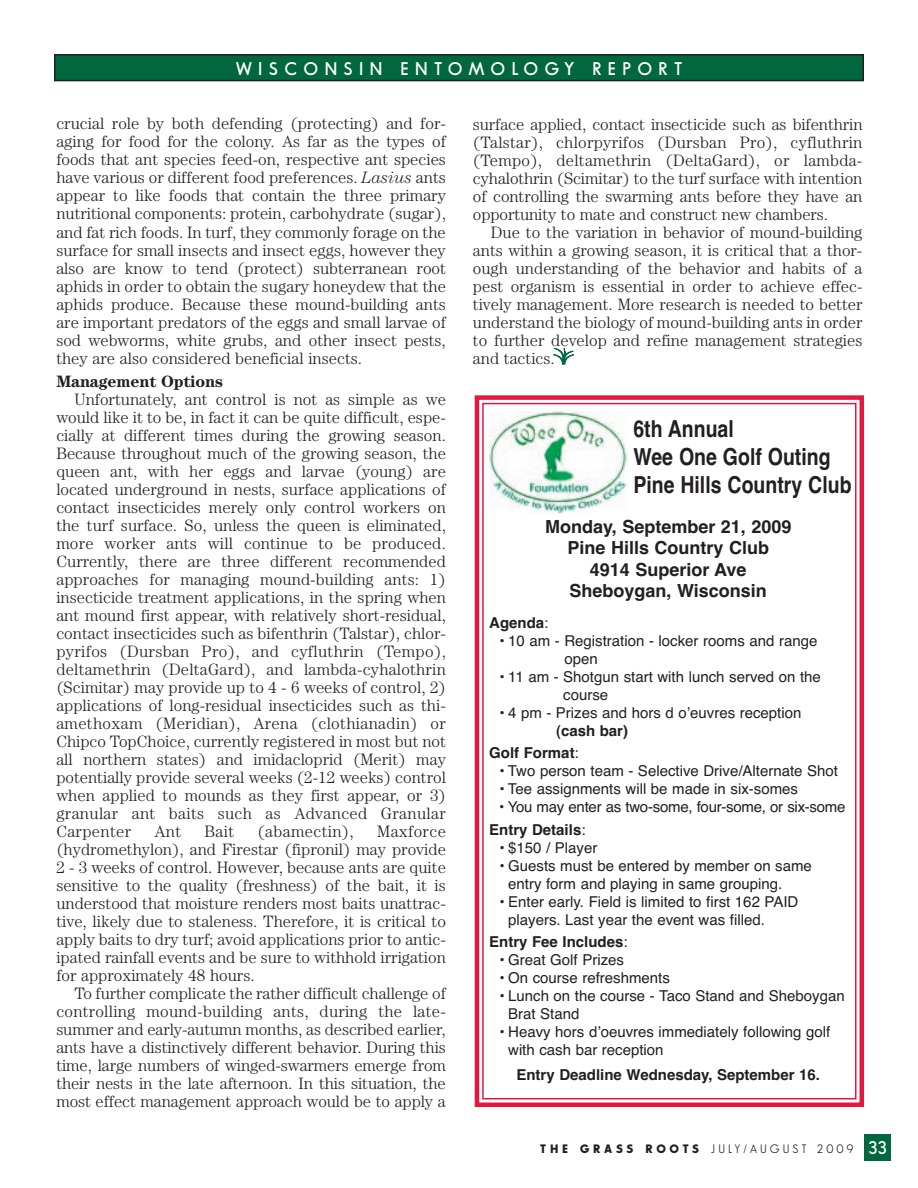
<style>
.page{position:relative;width:918px;height:1188px;background:#fff}
.page>*{position:absolute;margin:0;border:0;box-sizing:border-box;transform-origin:0 0}
.t1{font:700 23.4px/27.9px "Helvetica";color:#231f20;scale:.83 1}
.t2{font:700 18px/21.5px "Helvetica";color:#231f20;text-align:center}
.t3{font:600 18px "Sans Serif FLF";letter-spacing:.355em;color:#fff}
.t4{font:300 16.5px/18px "Century";color:#231f20;text-align:justify}
.t5{font:700 16.5px "Century";letter-spacing:-.01em;color:#231f20}
.t6{font:300 16.5px "Century";letter-spacing:.02em;color:#231f20}
.t7{font:15px/18px "Helvetica";color:#231f20}
.t8{font:700 15px/22.4px "Helvetica";color:#231f20}
.t9{font:12px "Sans Serif FLF";letter-spacing:.26em;color:#231f20}
.s1{font-style:italic}
.s2{font-weight:400}
.s3{font-weight:700}
.s4{font-weight:600;font-size:18px;color:#fff}
</style>
<div class="page">
<div style="left:55px;top:55px;width:808px;height:26px;background:#00673e"></div>
<div style="left:54px;top:54px;width:810px;height:27px;border:2px solid #231f20"></div>
<div style="left:864px;top:1134px;width:27px;height:27px;background:#00673e"></div>
<svg style="left:553px;top:348px;width:21px;height:16px"></svg>
<div style="left:475px;top:395px;width:389px;height:712px;border:4px solid #e4183e"></div>
<div style="left:482px;top:403px;width:374px;height:697px;border:2px solid #e4183e"></div>
<img style="left:490px;top:411px;width:138px;height:102px">
<p class="t3" style="left:236px;top:58px;width:448px">WISCONSIN ENTOMOLOGY REPORT</p>
<p class="t4" style="left:56px;top:116px;width:391px">crucial role by both defending (protecting) and for&shy;aging for food for the colony. As far as the types of foods that ant species feed-on, respective ant species have various or different food preferences. <span class="s1">Lasius</span> ants appear to like foods that contain the three primary nutritional components: protein, carbohydrate (sugar), and fat rich foods. In turf, they commonly forage on the surface for small insects and insect eggs, however they also are know to tend (protect) subterranean root aphids in order to obtain the sugary honeydew that the aphids produce. Because these mound-building ants are important predators of the eggs and small larvae of sod webworms, white grubs, and other insect pests, they are also considered beneficial insects.</p>
<p class="t5" style="left:56px;top:376px;width:168px">Management Options</p>
<p class="t4" style="left:56px;top:392px;width:391px;text-indent:18px">Unfortunately, ant control is not as simple as we would like it to be, in fact it can be quite difficult, espe&shy;cially at different times during the growing season.<br>Because throughout much of the growing season, the queen ant, with her eggs and larvae (young) are located underground in nests, surface applications of contact insecticides merely only control workers on the turf surface. So, unless the queen is eliminated, more worker ants will continue to be produced.<br>Currently, there are three different recommended approaches for managing mound-building ants: 1) insecticide treatment applications, in the spring when ant mound first appear, with relatively short-residual, contact insecticides such as bifenthrin (Talstar), chlor&shy;pyrifos (Dursban Pro), and cyfluthrin (Tempo), deltamethrin (DeltaGard), and lambda-cyhalothrin (Scimitar) may provide up to 4 - 6 weeks of control, 2) applications of long-residual insecticides such as thi&shy;amethoxam (Meridian), Arena (clothianadin) or Chipco TopChoice, currently registered in most but not all northern states) and imidacloprid (Merit) may potentially provide several weeks (2-12 weeks) control when applied to mounds as they first appear, or 3) granular ant baits such as Advanced Granular Carpenter</p>
<p class="t4" style="left:155px;top:824px;width:28px">Ant</p>
<p class="t4" style="left:205px;top:824px;width:31px">Bait</p>
<p class="t6" style="left:258px;top:826px;width:98px">(abamectin),</p>
<p class="t4" style="left:56px;top:824px;width:391px;text-indent:321px">Maxforce (hydromethylon), and Firestar (fipronil) may provide 2 - 3 weeks of control. However, because ants are quite sensitive to the quality (freshness) of the bait, it is understood that moisture renders most baits unattrac&shy;tive, likely due to staleness. Therefore, it is critical to apply baits to dry turf; avoid applications prior to antic&shy;ipated rainfall events and be sure to withhold irrigation for approximately 48 hours.</p>
<p class="t4" style="left:56px;top:986px;width:391px;text-indent:18px">To further complicate the rather difficult challenge of controlling mound-building ants, during the late&shy;summer and early-autumn months, as described earlier, ants have a distinctively different behavior. During this time, large numbers of winged-swarmers emerge from their nests in the late afternoon. In this situation, the most effect management approach would be to apply a</p>
<p class="t4" style="left:473px;top:116px;width:391px">surface applied, contact insecticide such as bifenthrin (Talstar), chlorpyrifos (Dursban Pro), cyfluthrin (Tempo), deltamethrin (DeltaGard), or lambda&shy;cyhalothrin (Scimitar) to the turf surface with intention of controlling the swarming ants before they have an opportunity to mate and construct new chambers.</p>
<p class="t4" style="left:473px;top:224px;width:391px;text-indent:18px">Due to the variation in behavior of mound-building ants within a growing season, it is critical that a thor&shy;ough understanding of the behavior and habits of a pest organism is essential in order to achieve effec&shy;tively management. More research is needed to better understand the biology of mound-building ants in order to further develop and refine management strategies and tactics.</p>
<h1 class="t1" style="left:633px;top:415px;width:264px">6th Annual<br>Wee One Golf Outing<br>Pine Hills Country Club</h1>
<p class="t2" style="left:545px;top:516px;width:248px">Monday, September 21, 2009<br>Pine Hills Country Club<br>4914 Superior Ave<br>Sheboygan, Wisconsin</p>
<p class="t8" style="left:489px;top:612px;width:61px">Agenda<span class="s2">:</span></p>
<p class="t7" style="left:564px;top:632px;width:254px;text-indent:-66px">• 10 am - Registration - locker rooms and range open</p>
<p class="t7" style="left:563px;top:668px;width:259px;text-indent:-65px">• 11 am - Shotgun start with lunch served on the course</p>
<p class="t7" style="left:498px;top:704px;width:305px">• 4 pm - Prizes and hors d o’euvres reception</p>
<p class="t8" style="left:489px;top:720px;width:140px;text-indent:67px">(cash bar)<br>Golf Format<span class="s2">:</span></p>
<p class="t7" style="left:498px;top:762px;width:341px">• Two person team - Selective Drive/Alternate Shot</p>
<p class="t7" style="left:498px;top:780px;width:301px">• Tee assignments will be made in six-somes</p>
<p class="t7" style="left:489px;top:796px;width:358px;line-height:22.4px;text-indent:9px">• You may enter as two-some, four-some, or six-some<br><span class="s3">Entry Details</span>:</p>
<p class="t7" style="left:498px;top:838px;width:101px">• $150 / Player</p>
<p class="t7" style="left:508px;top:856px;width:305px;text-indent:-10px">• Guests must be entered by member on same entry form and playing in same grouping.</p>
<p class="t7" style="left:508px;top:892px;width:292px;text-indent:-10px">• Enter early. Field is limited to first 162 PAID players. Last year the event was filled.</p>
<p class="t8" style="left:489px;top:931px;width:140px">Entry Fee Includes<span class="s2">:</span></p>
<p class="t7" style="left:498px;top:951px;width:127px">• Great Golf Prizes</p>
<p class="t7" style="left:498px;top:969px;width:173px">• On course refreshments</p>
<p class="t7" style="left:508px;top:987px;width:338px;text-indent:-10px">• Lunch on the course - Taco Stand and Sheboygan<br>Brat Stand</p>
<p class="t7" style="left:508px;top:1023px;width:324px;text-indent:-10px">• Heavy hors d’oeuvres immediately following golf with cash bar reception</p>
<p class="t8" style="left:516px;top:1064px;width:305px">Entry Deadline Wednesday, September 16.</p>
<p class="t9" style="left:540px;top:1142px;width:349px"><span class="s3">THE GRASS ROOTS</span> JULY/AUGUST 2009 <span class="s4">33</span></p>
</div>
